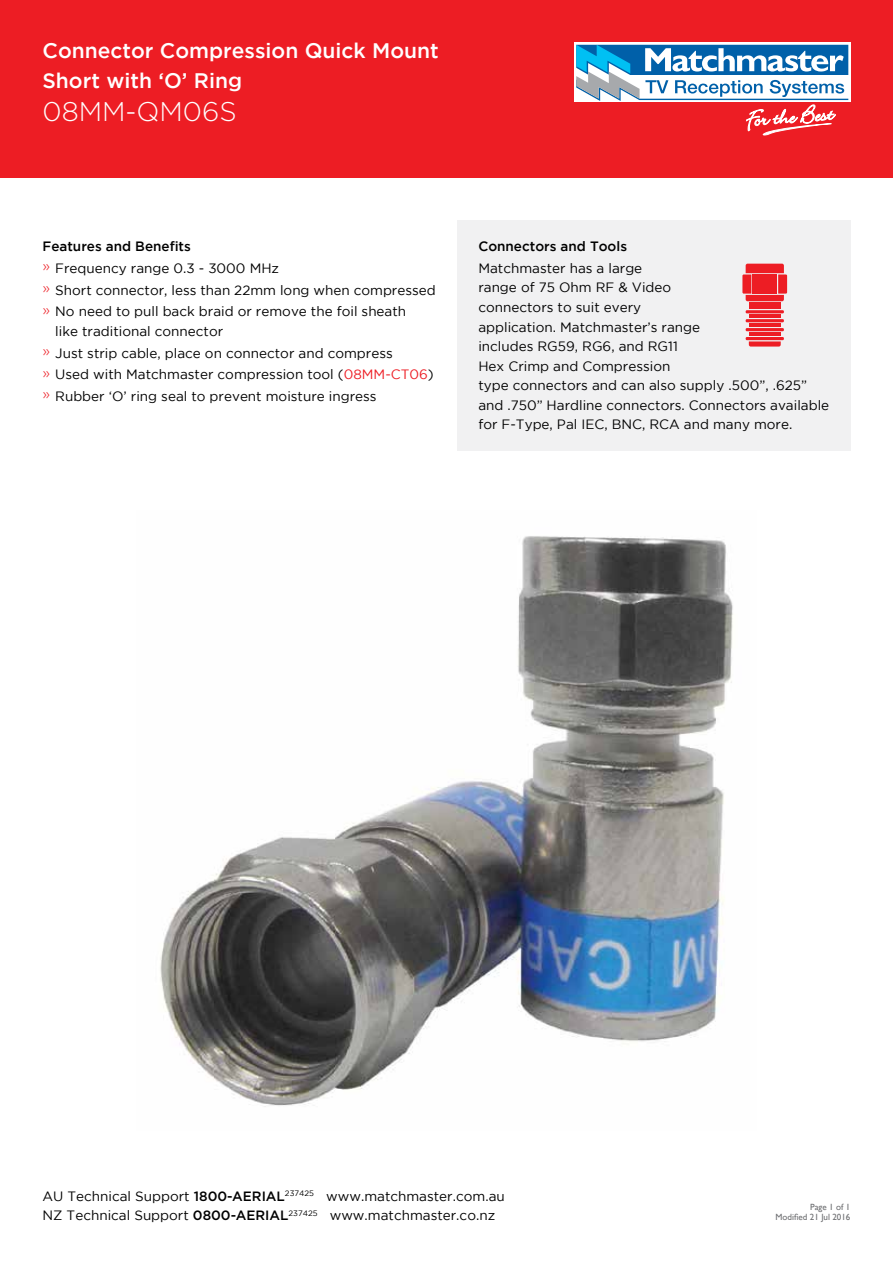
<style>
.page{position:relative;width:893px;height:1263px;background:#fff}
.page>*{position:absolute;margin:0;border:0;box-sizing:border-box;transform-origin:0 0}
.t1{font:300 27px "Gotham";color:#fff}
.t2{font:500 21px/30.5px "Gotham";color:#fff}
.t3{font:13.5px/19.5px "Gotham";color:#000}
.t4{font:500 13.5px "Gotham";color:#000}
.t5{font:9px/10.8px "Gill Sans";color:#6d6e71;text-align:right}
.s1{font-weight:500}
.s2{font-weight:300;font-size:15px;color:#ed1d24}
.s3{color:#ed1d24}
</style>
<div class="page">
<div style="left:0;top:0;width:893px;height:178px;background:#ed1d24"></div>
<svg style="left:574px;top:43px;width:276px;height:59px"></svg>
<svg style="left:576px;top:45px;width:272px;height:90px"></svg>
<div style="left:457px;top:220px;width:393px;height:231px;background:#f1f1f2"></div>
<div style="left:749px;top:303px;width:32px;height:6px;background:#ed1d24"></div>
<hr style="left:749px;top:315px;width:32px;height:3px;background:#ed1d24">
<hr style="left:749px;top:324px;width:32px;height:3px;background:#ed1d24">
<hr style="left:749px;top:332px;width:32px;height:4px;background:#ed1d24">
<svg style="left:746px;top:310px;width:38px;height:3px"></svg>
<svg style="left:746px;top:319px;width:38px;height:3px"></svg>
<svg style="left:746px;top:328px;width:38px;height:3px"></svg>
<svg style="left:746px;top:337px;width:38px;height:10px"></svg>
<svg style="left:742px;top:264px;width:45px;height:37px;background:#ed3b42"></svg>
<img style="left:160px;top:536px;width:573px;height:571px">
<h2 class="t2" style="left:43px;top:35px;width:398px">Connector Compression Quick Mount<br>Short with ‘O’ Ring</h2>
<h1 class="t1" style="left:43px;top:94px;width:196px">08MM-QM06S</h1>
<p class="t3" style="left:43px;top:235px;width:395px;line-height:21.8px"><span class="s1">Features and Benefits<br></span><span class="s2">»</span> Frequency range 0.3 - 3000 MHz<br><span class="s2">»</span> Short connector, less than 22mm long when compressed <span class="s2">»</span> No need to pull back braid or remove the foil sheath</p>
<p class="t3" style="left:43px;top:320px;width:393px;line-height:21.8px;text-indent:13px">like traditional connector<br><span class="s2">»</span> Just strip cable, place on connector and compress<br><span class="s2">»</span> Used with Matchmaster compression tool (<span class="s3">08MM-CT06</span>) <span class="s2">»</span> Rubber ‘O’ ring seal to prevent moisture ingress</p>
<p class="t4" style="left:478px;top:239px;width:150px">Connectors and Tools</p>
<p class="t3" style="left:478px;top:258px;width:352px">Matchmaster has a large<br>range of 75 Ohm RF &amp; Video<br>connectors to suit every<br>application. Matchmaster’s range<br>includes RG59, RG6, and RG11<br>Hex Crimp and Compression<br>type connectors and can also supply .500”, .625” and .750” Hardline connectors. Connectors available for F-Type, Pal IEC, BNC, RCA and many more.</p>
<p class="t3" style="left:43px;top:1186px;width:464px">AU Technical Support <span class="s1">1800-AERIAL</span><sup>237425</sup> www.matchmaster.com.au<br>NZ Technical Support <span class="s1">0800-AERIAL</span><sup>237425</sup> www.matchmaster.co.nz</p>
<p class="t5" style="left:775px;top:1201px;width:77px">Page 1 of 1<br>Modified 21 Jul 2016</p>
</div>
